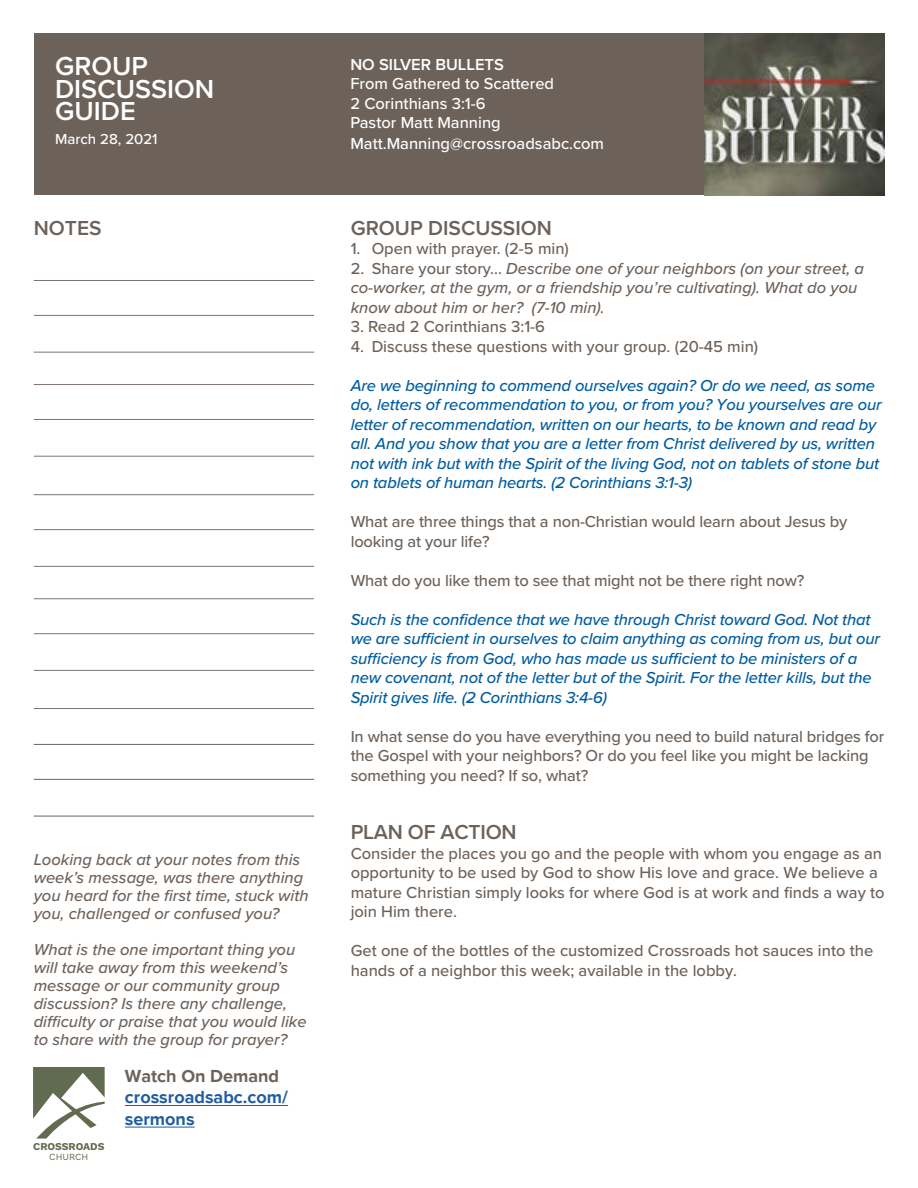
<style>
.page{position:relative;width:918px;height:1188px;background:#fff}
.page>*{position:absolute;margin:0;border:0;box-sizing:border-box;transform-origin:0 0}
.t1{font:600 27px/22.5px "Proxima Nova";color:#fff}
.t2{font:600 21px "Proxima Nova";color:#6d625a}
.t3{font:700 18px/21.6px "Proxima Nova";color:#215e9e}
.t4{font:700 18px "Proxima Nova";color:#6d625a}
.t5{font:500 16.5px/19.5px "Proxima Nova";color:#6d625a}
.t6{font:italic 500 16.5px/19.5px "Proxima Nova";letter-spacing:-.01em;color:#005da0}
.t7{font:italic 500 16.5px/18px "Proxima Nova";color:#6d625a}
.t8{font:500 16.5px/19.5px "Proxima Nova";color:#fff}
.t9{font:600 16.5px "Proxima Nova";color:#fff}
.t10{font:500 15px "Proxima Nova";color:#fff}
.t11{font:700 10.5px "Work Sans";letter-spacing:-.005em;color:#616b50}
.t12{font:9.3px "Work Sans";color:#616b50}
.s1{font-style:normal}
</style>
<div class="page">
<div style="left:34px;top:34px;width:681px;height:161px;background:#6d625a"></div>
<img style="left:705px;top:34px;width:179px;height:161px">
<hr style="left:125px;top:1105px;width:163px;height:1px;background:#215e9e">
<hr style="left:125px;top:1127px;width:70px;height:1px;background:#215e9e">
<hr style="left:34px;top:280px;width:280px;height:1px;background:#6d625a">
<hr style="left:34px;top:315px;width:280px;height:1px;background:#6d625a">
<hr style="left:34px;top:352px;width:280px;height:1px;background:#6d625a">
<hr style="left:34px;top:384px;width:280px;height:1px;background:#6d625a">
<hr style="left:34px;top:419px;width:280px;height:1px;background:#6d625a">
<hr style="left:34px;top:456px;width:280px;height:1px;background:#6d625a">
<hr style="left:34px;top:494px;width:280px;height:1px;background:#6d625a">
<hr style="left:34px;top:529px;width:280px;height:1px;background:#6d625a">
<hr style="left:34px;top:566px;width:280px;height:1px;background:#6d625a">
<hr style="left:34px;top:598px;width:280px;height:1px;background:#6d625a">
<hr style="left:34px;top:633px;width:280px;height:1px;background:#6d625a">
<hr style="left:34px;top:670px;width:280px;height:1px;background:#6d625a">
<hr style="left:34px;top:708px;width:280px;height:1px;background:#6d625a">
<hr style="left:34px;top:744px;width:280px;height:1px;background:#6d625a">
<hr style="left:34px;top:779px;width:280px;height:1px;background:#6d625a">
<hr style="left:34px;top:816px;width:280px;height:1px;background:#6d625a">
<svg style="left:33px;top:1067px;width:72px;height:72px"></svg>
<h1 class="t1" style="left:55px;top:54px;width:161px">GROUP<br>DISCUSSION<br>GUIDE</h1>
<p class="t9" style="left:350px;top:52px;width:155px">NO SILVER BULLETS</p>
<p class="t8" style="left:350px;top:73px;width:205px">From Gathered to Scattered<br>2 Corinthians 3:1-6<br>Pastor Matt Manning</p>
<p class="t10" style="left:55px;top:128px;width:104px">March 28, 2021</p>
<p class="t8" style="left:350px;top:133px;width:255px">Matt.Manning@crossroadsabc.com</p>
<p class="t2" style="left:34px;top:212px;width:69px">NOTES</p>
<p class="t7" style="left:34px;top:850px;width:276px">Looking back at your notes from this week’s message, was there anything you heard for the first time, stuck with you, challenged or confused you?</p>
<p class="t7" style="left:34px;top:940px;width:274px">What is the one important thing you will take away from this weekend’s message or our community group discussion? Is there any challenge, difficulty or praise that you would like to share with the group for prayer?</p>
<p class="t11" style="left:33px;top:1139px;width:73px">CROSSROADS</p>
<p class="t12" style="left:49px;top:1149px;width:41px">CHURCH</p>
<p class="t4" style="left:125px;top:1065px;width:156px">Watch On Demand</p>
<p class="t3" style="left:125px;top:1087px;width:165px">crossroadsabc.com/ sermons</p>
<p class="t2" style="left:351px;top:212px;width:203px">GROUP DISCUSSION</p>
<p class="t5" style="left:351px;top:239px;width:220px">1. Open with prayer. (2-5 min)</p>
<p class="t7" style="left:351px;top:258px;width:515px;line-height:19.5px"><span class="s1">2. Share your story...</span> Describe one of your neighbors (on your street, a co-worker, at the gym, or a friendship you’re cultivating). What do you know about him or her? (7-10 min).</p>
<p class="t5" style="left:351px;top:317px;width:196px">3. Read 2 Corinthians 3:1-6</p>
<p class="t5" style="left:351px;top:336px;width:409px">4. Discuss these questions with your group. (20-45 min)</p>
<p class="t6" style="left:351px;top:375px;width:533px">Are we beginning to commend ourselves again? Or do we need, as some do, letters of recommendation to you, or from you? You yourselves are our letter of recommendation, written on our hearts, to be known and read by all. And you show that you are a letter from Christ delivered by us, written not with ink but with the Spirit of the living God, not on tablets of stone but on tablets of human hearts. (2 Corinthians 3:1-3)</p>
<p class="t5" style="left:351px;top:512px;width:498px">What are three things that a non-Christian would learn about Jesus by looking at your life?</p>
<p class="t5" style="left:351px;top:570px;width:455px">What do you like them to see that might not be there right now?</p>
<p class="t6" style="left:351px;top:609px;width:531px">Such is the confidence that we have through Christ toward God. Not that we are sufficient in ourselves to claim anything as coming from us, but our sufficiency is from God, who has made us sufficient to be ministers of a new covenant, not of the letter but of the Spirit. For the letter kills, but the Spirit gives life. (2 Corinthians 3:4-6)</p>
<p class="t5" style="left:351px;top:726px;width:535px">In what sense do you have everything you need to build natural bridges for the Gospel with your neighbors? Or do you feel like you might be lacking something you need? If so, what?</p>
<p class="t2" style="left:351px;top:817px;width:168px">PLAN OF ACTION</p>
<p class="t5" style="left:351px;top:843px;width:535px">Consider the places you go and the people with whom you engage as an opportunity to be used by God to show His love and grace. We believe a mature Christian simply looks for where God is at work and finds a way to join Him there.</p>
<p class="t5" style="left:351px;top:941px;width:524px">Get one of the bottles of the customized Crossroads hot sauces into the hands of a neighbor this week; available in the lobby.</p>
</div>
